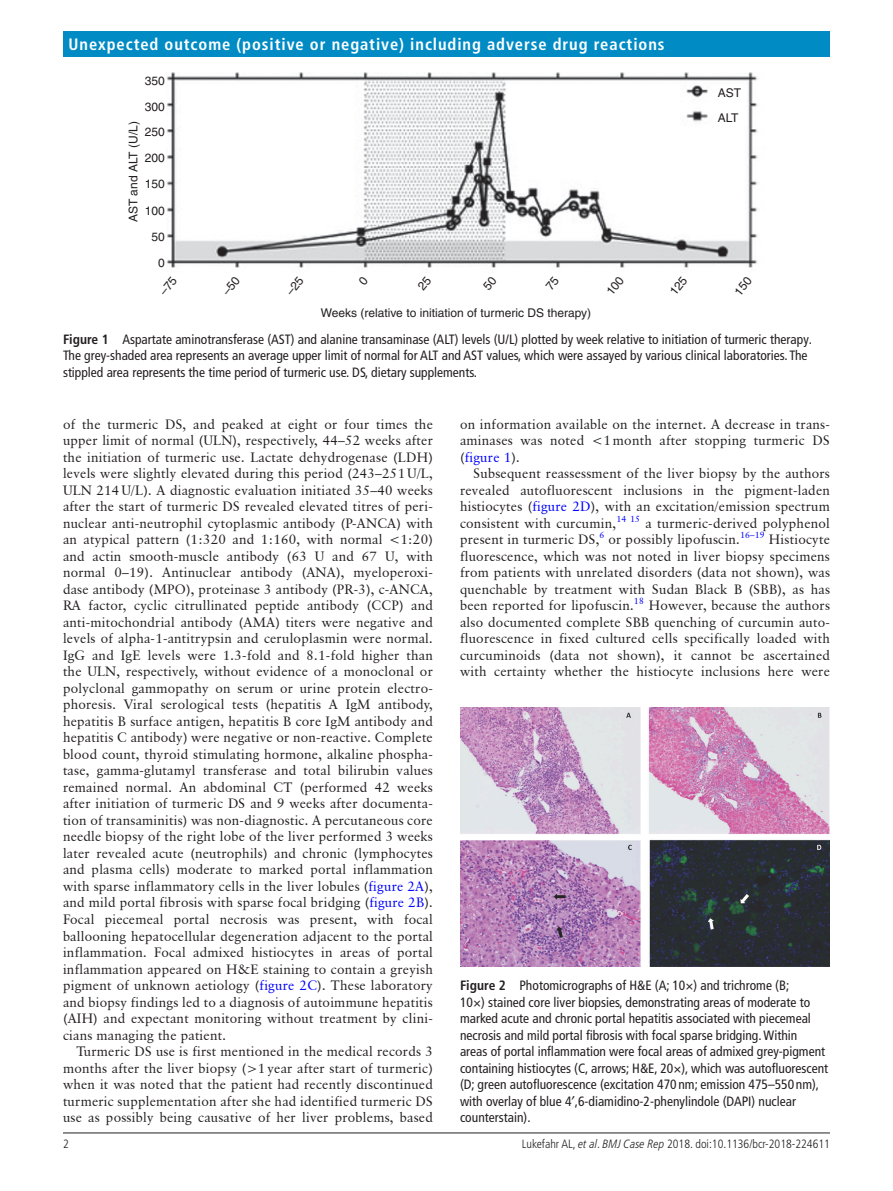
<style>
.page{position:relative;width:893px;height:1191px;background:#fff}
.page>*{position:absolute;margin:0;border:0;box-sizing:border-box;transform-origin:0 0}
.t1{font:700 condensed 16.5px "Frutiger LT Pro";letter-spacing:.055em;color:#fff}
.t2{font:13.5px/16.5px "Classical Garamond BT";letter-spacing:.015em;color:#231f20;text-align:justify}
.t3{font:condensed 13.5px/16.5px "Frutiger LT Pro";color:#231f20}
.t4{font:12px/25.8px "Helvetica";color:#231f20}
.t5{font:300 condensed 12px "Frutiger LT Pro";color:#231f20}
.s1{font-weight:700}
.s2{color:#00f}
.s3{font-style:italic}
</style>
<div class="page">
<hr style="left:63px;top:1132px;width:767px;height:1px;background:#231f20">
<div style="left:63px;top:31px;width:767px;height:25px;background:#008bc5"></div>
<img style="left:167px;top:72px;width:591px;height:196px">
<img style="left:460px;top:707px;width:370px;height:259px">
<p class="t1" style="left:69px;top:34px;width:597px">Unexpected outcome (positive or negative) including adverse drug reactions</p>
<p class="t4" style="left:145px;top:68px;width:22px;text-align:justify">350<br>300<br>250<br>200<br>150</p>
<p class="t4" style="left:145px;top:198px;width:22px;text-align:right">100<br>50<br>0</p>
<p class="t4" style="left:120px;top:222px;width:102px;rotate:-90deg">AST and ALT (U/L)</p>
<p class="t4" style="left:321px;top:300px;width:272px">Weeks (relative to initiation of turmeric DS therapy)</p>
<p class="t4" style="left:718px;top:80px;width:25px">AST<br>ALT</p>
<p class="t3" style="left:63px;top:331px;width:751px"><span class="s1">Figure 1</span> Aspartate aminotransferase (AST) and alanine transaminase (ALT) levels (U/L) plotted by week relative to initiation of turmeric therapy.<br>The grey-shaded area represents an average upper limit of normal for ALT and AST values, which were assayed by various clinical laboratories. The stippled area represents the time period of turmeric use. DS, dietary supplements.</p>
<p class="t2" style="left:63px;top:416px;width:371px">of the turmeric DS, and peaked at eight or four times the upper limit of normal (ULN), respectively, 44–52 weeks after the initiation of turmeric use. Lactate dehydrogenase (LDH) levels were slightly elevated during this period (243–251 U/L, ULN 214 U/L). A diagnostic evaluation initiated 35–40 weeks after the start of turmeric DS revealed elevated titres of peri&shy;nuclear anti-neutrophil cytoplasmic antibody (P-ANCA) with an atypical pattern (1:320 and 1:160, with normal &lt;1:20) and actin smooth-muscle antibody (63 U and 67 U, with normal 0–19). Antinuclear antibody (ANA), myeloperoxi&shy;dase antibody (MPO), proteinase 3 antibody (PR-3), c-ANCA, RA factor, cyclic citrullinated peptide antibody (CCP) and anti-mitochondrial antibody (AMA) titers were negative and levels of alpha-1-antitrypsin and ceruloplasmin were normal.<br>IgG and IgE levels were 1.3-fold and 8.1-fold higher than the ULN, respectively, without evidence of a monoclonal or polyclonal gammopathy on serum or urine protein electro&shy;phoresis. Viral serological tests (hepatitis A IgM antibody, hepatitis B surface antigen, hepatitis B core IgM antibody and hepatitis C antibody) were negative or non-reactive. Complete blood count, thyroid stimulating hormone, alkaline phospha&shy;tase, gamma-glutamyl transferase and total bilirubin values remained normal. An abdominal CT (performed 42 weeks after initiation of turmeric DS and 9 weeks after documenta&shy;tion of transaminitis) was non-diagnostic. A percutaneous core needle biopsy of the right lobe of the liver performed 3 weeks later revealed acute (neutrophils) and chronic (lymphocytes and plasma cells) moderate to marked portal inflammation with sparse inflammatory cells in the liver lobules (<span class="s2">figure 2A</span>), and mild portal fibrosis with sparse focal bridging (<span class="s2">figure 2B</span>).<br>Focal piecemeal portal necrosis was present, with focal ballooning hepatocellular degeneration adjacent to the portal inflammation. Focal admixed histiocytes in areas of portal inflammation appeared on H&amp;E staining to contain a greyish pigment of unknown aetiology (<span class="s2">figure 2C</span>). These laboratory and biopsy findings led to a diagnosis of autoimmune hepatitis (AIH) and expectant monitoring without treatment by clini&shy;cians managing the patient.</p>
<p class="t2" style="left:63px;top:1042px;width:371px;text-indent:14px">Turmeric DS use is first mentioned in the medical records 3 months after the liver biopsy (&gt;1 year after start of turmeric) when it was noted that the patient had recently discontinued turmeric supplementation after she had identified turmeric DS use as possibly being causative of her liver problems, based</p>
<p class="t2" style="left:460px;top:415px;width:371px">on information available on the internet. A decrease in trans&shy;aminases was noted &lt;1 month after stopping turmeric DS (<span class="s2">figure 1</span>).</p>
<p class="t2" style="left:460px;top:465px;width:371px;text-indent:14px">Subsequent reassessment of the liver biopsy by the authors revealed autofluorescent inclusions in the pigment-laden histiocytes (<span class="s2">figure 2D</span>), with an excitation/emission spectrum consistent with curcumin,<sup>14</sup> <sup>15</sup> a turmeric-derived polyphenol present in turmeric DS,<sup>6</sup> or possibly lipofuscin.<sup>16–19</sup> Histiocyte fluorescence, which was not noted in liver biopsy specimens from patients with unrelated disorders (data not shown), was quenchable by treatment with Sudan Black B (SBB), as has been reported for lipofuscin.<sup>18</sup> However, because the authors also documented complete SBB quenching of curcumin auto&shy;fluorescence in fixed cultured cells specifically loaded with curcuminoids (data not shown), it cannot be ascertained with certainty whether the histiocyte inclusions here were</p>
<p class="t3" style="left:460px;top:977px;width:370px"><span class="s1">Figure 2</span> Photomicrographs of H&amp;E (A; 10×) and trichrome (B;<br>10×) stained core liver biopsies, demonstrating areas of moderate to marked acute and chronic portal hepatitis associated with piecemeal necrosis and mild portal fibrosis with focal sparse bridging. Within<br>areas of portal inflammation were focal areas of admixed grey-pigment containing histiocytes (C, arrows; H&amp;E, 20×), which was autofluorescent (D; green autofluorescence (excitation 470 nm; emission 475–550 nm), with overlay of blue 4 ,6-diamidino-2-phenylindole (DAPI) nuclear counterstain).</p>
<p class="t5" style="left:63px;top:1136px;width:7px">2</p>
<p class="t5" style="left:522px;top:1136px;width:310px">Lukefahr AL, <span class="s3">et al</span>. <span class="s3">BMJ Case Rep</span> 2018. doi:10.1136/bcr-2018-224611</p>
</div>
